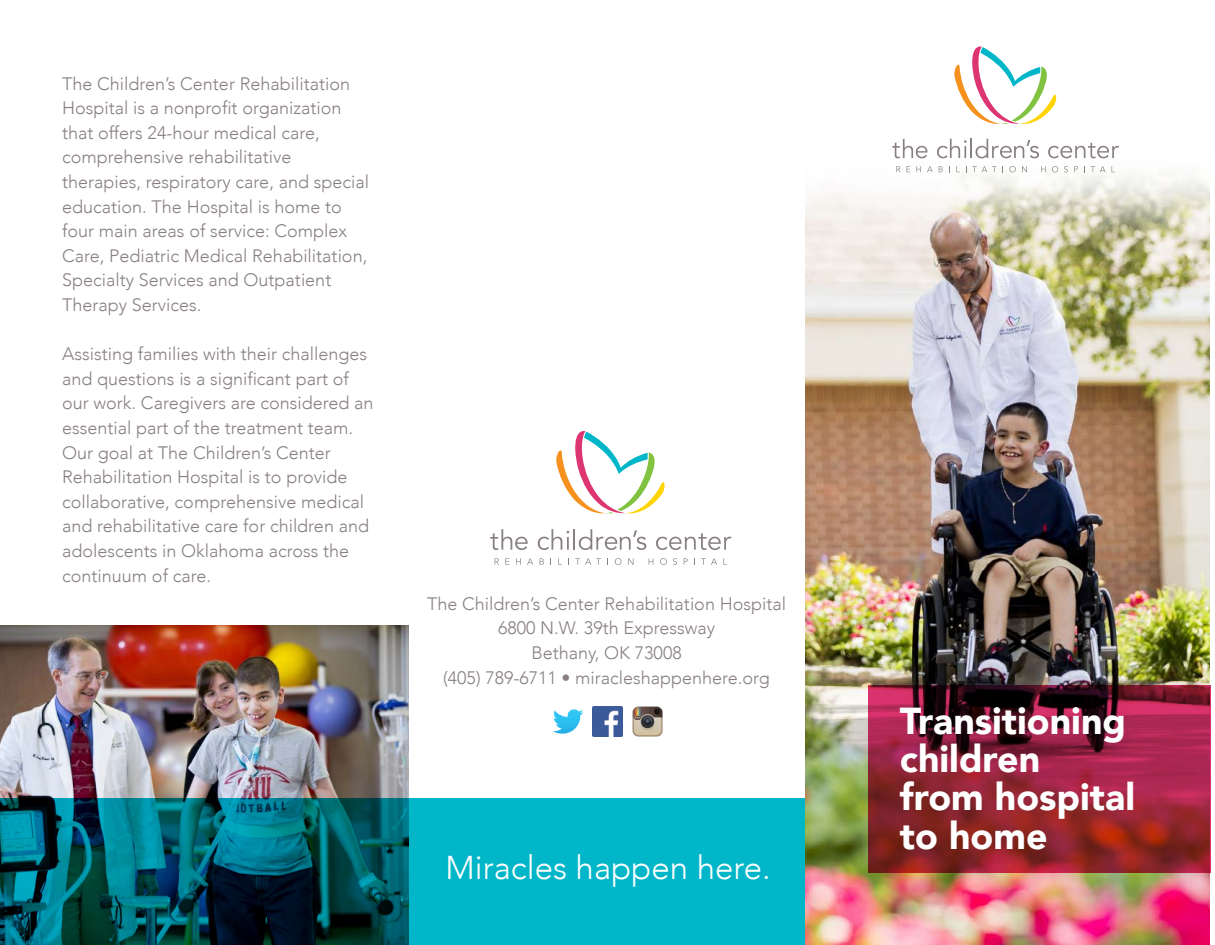
<style>
.page{position:relative;width:1215px;height:945px;background:#fff}
.page>*{position:absolute;margin:0;border:0;box-sizing:border-box;transform-origin:0 0}
.t1{font:900 37.5px/38.1px "Avenir";color:#fff}
.t2{font:300 33px "Avenir";color:#fff}
.t3{font:300 18px/24.6px "Avenir";color:#887f81}
</style>
<div class="page">
<img style="left:0;top:626px;width:408px;height:172px">
<svg style="left:0;top:798px;width:806px;height:147px;background:#008493"></svg>
<img style="left:806px;top:138px;width:403px;height:807px">
<svg style="left:954px;top:46px;width:103px;height:78px"></svg>
<svg style="left:892px;top:139px;width:35px;height:19px"></svg>
<svg style="left:937px;top:139px;width:102px;height:19px"></svg>
<svg style="left:1048px;top:143px;width:71px;height:15px"></svg>
<svg style="left:896px;top:166px;width:4px;height:6px"></svg>
<svg style="left:907px;top:166px;width:3px;height:6px"></svg>
<svg style="left:917px;top:166px;width:4px;height:6px"></svg>
<svg style="left:927px;top:166px;width:6px;height:6px"></svg>
<svg style="left:939px;top:166px;width:4px;height:6px"></svg>
<svg style="left:956px;top:166px;width:4px;height:6px"></svg>
<svg style="left:966px;top:166px;width:31px;height:6px"></svg>
<svg style="left:1003px;top:166px;width:13px;height:6px"></svg>
<svg style="left:1022px;top:166px;width:5px;height:6px"></svg>
<svg style="left:1041px;top:166px;width:5px;height:6px"></svg>
<svg style="left:1052px;top:166px;width:6px;height:6px"></svg>
<svg style="left:1064px;top:166px;width:4px;height:6px"></svg>
<svg style="left:1074px;top:166px;width:4px;height:6px"></svg>
<svg style="left:1091px;top:166px;width:15px;height:6px"></svg>
<svg style="left:1112px;top:166px;width:3px;height:6px"></svg>
<svg style="left:556px;top:431px;width:109px;height:83px"></svg>
<svg style="left:490px;top:529px;width:38px;height:21px"></svg>
<svg style="left:538px;top:529px;width:108px;height:21px"></svg>
<svg style="left:656px;top:533px;width:75px;height:17px"></svg>
<svg style="left:495px;top:558px;width:4px;height:7px"></svg>
<svg style="left:505px;top:558px;width:4px;height:7px"></svg>
<svg style="left:516px;top:558px;width:5px;height:7px"></svg>
<svg style="left:527px;top:558px;width:6px;height:7px"></svg>
<svg style="left:540px;top:558px;width:4px;height:7px"></svg>
<svg style="left:575px;top:558px;width:26px;height:7px"></svg>
<svg style="left:615px;top:558px;width:7px;height:7px"></svg>
<svg style="left:628px;top:558px;width:5px;height:7px"></svg>
<svg style="left:649px;top:558px;width:4px;height:7px"></svg>
<svg style="left:660px;top:558px;width:7px;height:7px"></svg>
<svg style="left:673px;top:558px;width:4px;height:7px"></svg>
<svg style="left:684px;top:558px;width:4px;height:7px"></svg>
<svg style="left:701px;top:558px;width:16px;height:7px"></svg>
<svg style="left:723px;top:558px;width:4px;height:7px"></svg>
<svg style="left:868px;top:686px;width:343px;height:187px;background:#862033"></svg>
<img style="left:593px;top:706px;width:30px;height:30px">
<img style="left:553px;top:709px;width:31px;height:25px">
<img style="left:632px;top:706px;width:31px;height:31px">
<p class="t3" style="left:62px;top:71px;width:308px">The Children’s Center Rehabilitation Hospital is a nonprofit organization that offers 24-hour medical care, comprehensive rehabilitative therapies, respiratory care, and special education. The Hospital is home to four main areas of service: Complex Care, Pediatric Medical Rehabilitation, Specialty Services and Outpatient Therapy Services.</p>
<p class="t3" style="left:62px;top:342px;width:313px">Assisting families with their challenges and questions is a significant part of our work. Caregivers are considered an essential part of the treatment team.<br>Our goal at The Children’s Center Rehabilitation Hospital is to provide collaborative, comprehensive medical and rehabilitative care for children and adolescents in Oklahoma across the continuum of care.</p>
<p class="t3" style="left:427px;top:591px;width:360px;text-align:center">The Children’s Center Rehabilitation Hospital 6800 N.W. 39th Expressway<br>Bethany, OK 73008<br>(405) 789-6711 • miracleshappenhere.org</p>
<h2 class="t2" style="left:446px;top:848px;width:327px">Miracles happen here.</h2>
<h1 class="t1" style="left:900px;top:701px;width:237px">Transitioning children<br>from hospital to home</h1>
</div>
